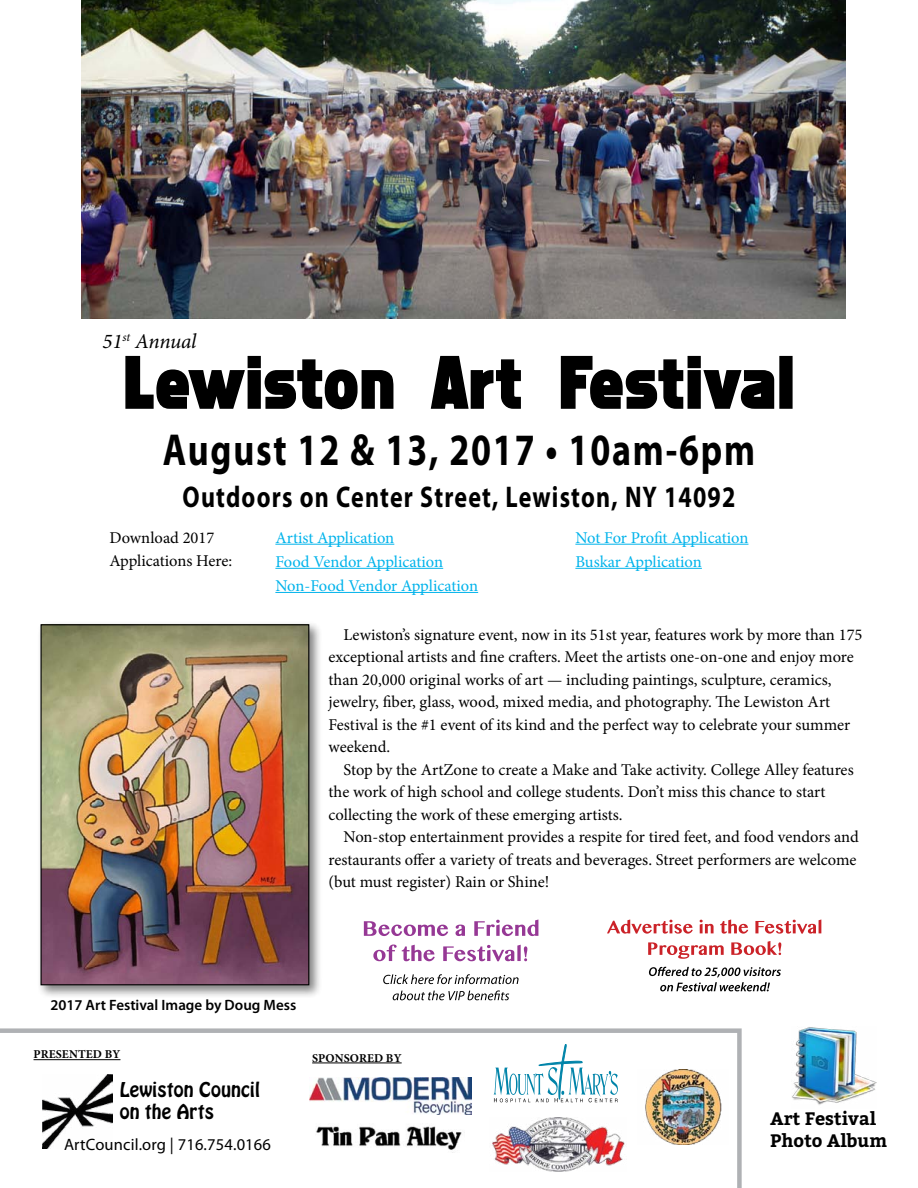
<style>
.page{position:relative;width:918px;height:1188px;background:#fff}
.page>*{position:absolute;margin:0;border:0;box-sizing:border-box;transform-origin:0 0}
.t1{font:67.5px "Faktos";letter-spacing:.025em;color:#000}
.t2{font:700 45px "Myriad Pro";letter-spacing:.05em;color:#000;scale:.8 1}
.t3{font:700 30px "Myriad Pro";letter-spacing:.05em;color:#000;scale:.8 1}
.t4{font:italic 21px "Minion Pro";letter-spacing:-.015em;color:#000}
.t5{font:18px/21.6px "Hobo Std";letter-spacing:.01em;color:#000}
.t6{font:700 18px/21.6px "Bitter";color:#000}
.t7{font:16.5px/22.5px "Minion Pro";letter-spacing:-.005em;color:#000}
.t8{font:16.5px "Minion Pro";letter-spacing:-.005em;color:#00b3eb}
.t9{font:16.5px "Myriad Pro";letter-spacing:.01em;color:#000}
.t10{font:600 15px "Myriad Pro";color:#000}
.t11{font:700 12px "Minion Pro";letter-spacing:.01em;color:#000}
</style>
<div class="page">
<svg style="left:125px;top:355px;width:269px;height:55px"></svg>
<svg style="left:430px;top:355px;width:91px;height:54px"></svg>
<svg style="left:560px;top:355px;width:215px;height:54px"></svg>
<div style="left:779px;top:356px;width:14px;height:53px;border:2px solid #000"></div>
<img style="left:792px;top:1027px;width:84px;height:78px">
<img style="left:81px;top:0;width:764px;height:319px">
<div style="left:37px;top:621px;width:286px;height:378px;background:#000;opacity:.49"></div>
<img style="left:42px;top:626px;width:265px;height:357px">
<div style="left:40px;top:624px;width:269px;height:361px;border:1px solid #000"></div>
<hr style="left:275px;top:544px;width:119px;height:1px;background:#00b3eb">
<hr style="left:575px;top:544px;width:173px;height:1px;background:#00b3eb">
<hr style="left:275px;top:568px;width:168px;height:1px;background:#00b3eb">
<hr style="left:575px;top:568px;width:127px;height:1px;background:#00b3eb">
<hr style="left:275px;top:592px;width:203px;height:1px;background:#00b3eb">
<svg style="left:0;top:1028px;width:742px;height:160px"></svg>
<svg style="left:649px;top:967px;width:132px;height:24px"></svg>
<svg style="left:648px;top:941px;width:133px;height:18px"></svg>
<svg style="left:607px;top:919px;width:214px;height:15px"></svg>
<svg style="left:393px;top:990px;width:116px;height:10px"></svg>
<svg style="left:383px;top:974px;width:136px;height:10px"></svg>
<svg style="left:373px;top:945px;width:154px;height:16px"></svg>
<svg style="left:364px;top:919px;width:174px;height:17px"></svg>
<p class="t4" style="left:103px;top:327px;width:95px">51<sup>st</sup> Annual</p>
<h1 class="t1" style="left:123px;top:343px;width:673px">Lewiston Art Festival</h1>
<h2 class="t2" style="left:163px;top:420px;width:742px">August 12 &amp; 13, 2017 • 10am-6pm</h2>
<h3 class="t3" style="left:183px;top:477px;width:693px">Outdoors on Center Street, Lewiston, NY 14092</h3>
<p class="t7" style="left:110px;top:527px;width:124px">Download 2017<br>Applications Here:</p>
<p class="t8" style="left:275px;top:526px;width:120px">Artist Application</p>
<p class="t8" style="left:575px;top:526px;width:175px">Not For Profit Application</p>
<p class="t8" style="left:275px;top:550px;width:169px">Food Vendor Application</p>
<p class="t8" style="left:575px;top:550px;width:128px">Buskar Application</p>
<p class="t8" style="left:275px;top:574px;width:204px">Non-Food Vendor Application</p>
<p class="t7" style="left:329px;top:623px;width:536px;text-indent:15px">Lewiston’s signature event, now in its 51st year, features work by more than 175 exceptional artists and fine crafters. Meet the artists one-on-one and enjoy more than 20,000 original works of art — including paintings, sculpture, ceramics, jewelry, fiber, glass, wood, mixed media, and photography. The Lewiston Art Festival is the #1 event of its kind and the perfect way to celebrate your summer weekend.</p>
<p class="t7" style="left:329px;top:758px;width:527px;text-indent:15px">Stop by the ArtZone to create a Make and Take activity. College Alley features the work of high school and college students. Don’t miss this chance to start collecting the work of these emerging artists.</p>
<p class="t7" style="left:329px;top:826px;width:532px;text-indent:15px">Non-stop entertainment provides a respite for tired feet, and food vendors and restaurants offer a variety of treats and beverages. Street performers are welcome (but must register) Rain or Shine!</p>
<p class="t10" style="left:50px;top:996px;width:247px">2017 Art Festival Image by Doug Mess</p>
<p class="t11" style="left:34px;top:1046px;width:9px">PRE</p>
<p class="t11" style="left:56px;top:1046px;width:66px">SENTED BY</p>
<p class="t11" style="left:312px;top:1049px;width:91px">SPONSORED BY</p>
<p class="t5" style="left:120px;top:1080px;width:142px">Lewiston Council on the Arts</p>
<p class="t9" style="left:64px;top:1134px;width:208px">ArtCouncil.org | 716.754.0166</p>
<p class="t6" style="left:770px;top:1108px;width:119px">Art Festival<br>Photo Album</p>
</div>
